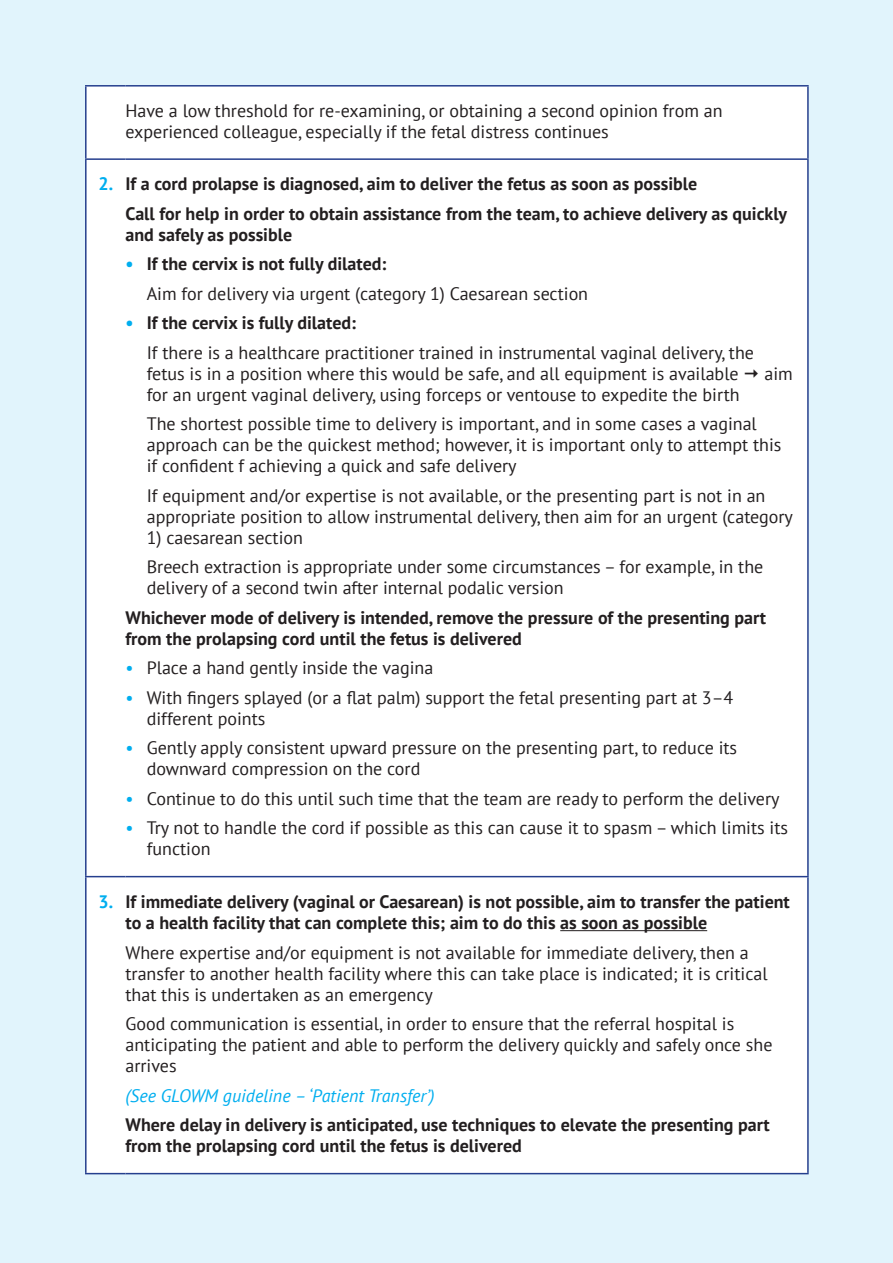
<style>
.page{position:relative;width:893px;height:1263px;background:#e1f4fc}
.page>*{position:absolute;margin:0;border:0;box-sizing:border-box;transform-origin:0 0}
.Management_Algorithm{font:18px/21px "PT Sans";color:#231f20}
.Management_Algorithm-2{font:700 18px/21px "PT Sans";color:#231f20}
.Management_Algorithm-3{font:italic 18px "PT Sans";color:#00aeef}
.Management_Algorithm-4{font:700 18px "PT Sans";color:#00aeef}
.s1{color:#00aeef}
</style>
<div class="page">
<div style="left:87px;top:87px;width:720px;height:1086px;background:#fff"></div>
<hr style="left:125px;top:85px;width:684px;height:2px;background:#253f8e">
<hr style="left:807px;top:87px;width:2px;height:71px;background:#253f8e">
<hr style="left:125px;top:158px;width:684px;height:2px;background:#253f8e">
<hr style="left:807px;top:160px;width:2px;height:716px;background:#253f8e">
<hr style="left:85px;top:876px;width:40px;height:1px;background:#253f8e">
<hr style="left:125px;top:876px;width:684px;height:1px;background:#253f8e">
<hr style="left:807px;top:877px;width:2px;height:296px;background:#253f8e">
<hr style="left:85px;top:1173px;width:40px;height:1px;background:#253f8e">
<hr style="left:125px;top:1173px;width:684px;height:1px;background:#253f8e">
<hr style="left:85px;top:85px;width:40px;height:2px;background:#253f8e">
<hr style="left:85px;top:87px;width:2px;height:71px;background:#253f8e">
<hr style="left:85px;top:158px;width:40px;height:2px;background:#253f8e">
<hr style="left:85px;top:160px;width:2px;height:716px;background:#253f8e">
<hr style="left:85px;top:877px;width:2px;height:296px;background:#253f8e">
<hr style="left:560px;top:930px;width:147px;height:1px;background:#231f20">
<svg style="left:745px;top:369px;width:13px;height:9px"></svg>
<p class="Management_Algorithm" style="left:125px;top:100px;width:599px">Have a low threshold for re-examining, or obtaining a second opinion from an experienced colleague, especially if the fetal distress continues</p>
<p class="Management_Algorithm-4" style="left:99px;top:172px;width:16px">2.</p>
<p class="Management_Algorithm-2" style="left:125px;top:173px;width:573px">If a cord prolapse is diagnosed, aim to deliver the fetus as soon as possible</p>
<p class="Management_Algorithm-2" style="left:125px;top:203px;width:663px">Call for help in order to obtain assistance from the team, to achieve delivery as quickly and safely as possible</p>
<p class="Management_Algorithm-2" style="left:125px;top:253px;width:262px"><span class="s1">•</span> If the cervix is not fully dilated:</p>
<p class="Management_Algorithm" style="left:147px;top:282px;width:443px">Aim for delivery via urgent (category 1) Caesarean section</p>
<p class="Management_Algorithm-2" style="left:125px;top:312px;width:232px"><span class="s1">•</span> If the cervix is fully dilated:</p>
<p class="Management_Algorithm" style="left:147px;top:341px;width:609px">If there is a healthcare practitioner trained in instrumental vaginal delivery, the fetus is in a position where this would be safe, and all equipment is available</p>
<p class="Management_Algorithm" style="left:764px;top:362px;width:30px">aim</p>
<p class="Management_Algorithm" style="left:147px;top:383px;width:594px">for an urgent vaginal delivery, using forceps or ventouse to expedite the birth</p>
<p class="Management_Algorithm" style="left:147px;top:413px;width:636px">The shortest possible time to delivery is important, and in some cases a vaginal approach can be the quickest method; however, it is important only to attempt this if confident f achieving a quick and safe delivery</p>
<p class="Management_Algorithm" style="left:147px;top:485px;width:648px">If equipment and/or expertise is not available, or the presenting part is not in an appropriate position to allow instrumental delivery, then aim for an urgent (category</p>
<p class="Management_Algorithm" style="left:147px;top:527px;width:158px">1) caesarean section</p>
<p class="Management_Algorithm" style="left:147px;top:556px;width:618px">Breech extraction is appropriate under some circumstances – for example, in the delivery of a second twin after internal podalic version</p>
<p class="Management_Algorithm-2" style="left:125px;top:607px;width:642px">Whichever mode of delivery is intended, remove the pressure of the presenting part from the prolapsing cord until the fetus is delivered</p>
<p class="Management_Algorithm" style="left:125px;top:657px;width:309px"><span class="s1">•</span> Place a hand gently inside the vagina</p>
<p class="Management_Algorithm" style="left:147px;top:687px;width:588px;text-indent:-21px"><span class="s1">•</span> With fingers splayed (or a flat palm) support the fetal presenting part at 3–4 different points</p>
<p class="Management_Algorithm" style="left:147px;top:737px;width:592px;text-indent:-21px"><span class="s1">•</span> Gently apply consistent upward pressure on the presenting part, to reduce its downward compression on the cord</p>
<p class="Management_Algorithm" style="left:125px;top:788px;width:656px"><span class="s1">•</span> Continue to do this until such time that the team are ready to perform the delivery</p>
<p class="Management_Algorithm" style="left:147px;top:817px;width:643px;text-indent:-21px"><span class="s1">•</span> Try not to handle the cord if possible as this can cause it to spasm – which limits its function</p>
<p class="Management_Algorithm-4" style="left:99px;top:889px;width:16px">3.</p>
<p class="Management_Algorithm-2" style="left:125px;top:890px;width:666px;line-height:21.6px">If immediate delivery (vaginal or Caesarean) is not possible, aim to transfer the patient to a health facility that can complete this; aim to do this as soon as possible</p>
<p class="Management_Algorithm" style="left:125px;top:941px;width:644px">Where expertise and/or equipment is not available for immediate delivery, then a transfer to another health facility where this can take place is indicated; it is critical that this is undertaken as an emergency</p>
<p class="Management_Algorithm" style="left:125px;top:1013px;width:648px">Good communication is essential, in order to ensure that the referral hospital is anticipating the patient and able to perform the delivery quickly and safely once she arrives</p>
<p class="Management_Algorithm-3" style="left:125px;top:1084px;width:311px">(See GLOWM guideline – ‘Patient Transfer’)</p>
<p class="Management_Algorithm-2" style="left:125px;top:1114px;width:646px">Where delay in delivery is anticipated, use techniques to elevate the presenting part from the prolapsing cord until the fetus is delivered</p>
</div>
